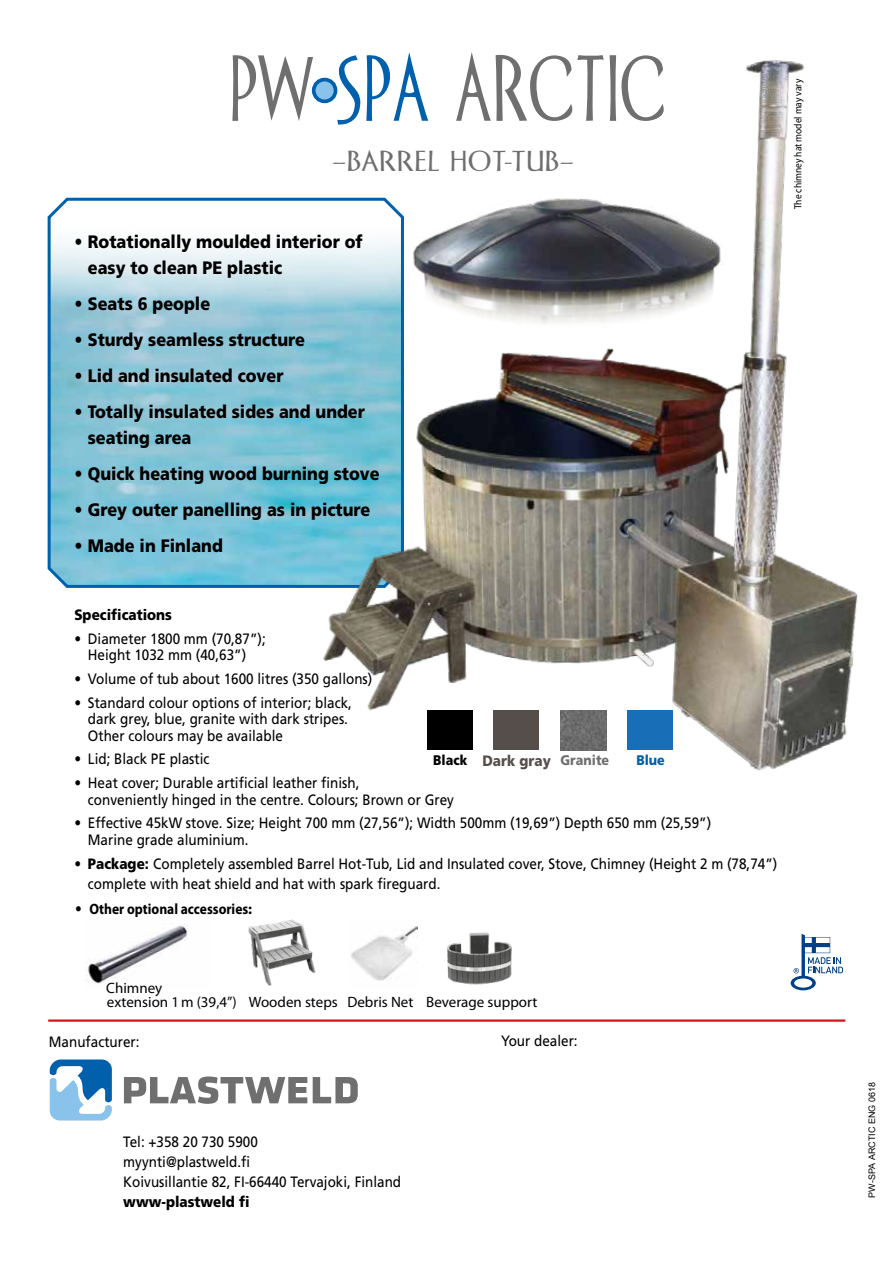
<style>
.page{position:relative;width:893px;height:1263px;background:#fff}
.page>*{position:absolute;margin:0;border:0;box-sizing:border-box;transform-origin:0 0}
.t1{font:94.2px "Allise";color:#706f6f}
.t2{font:29.1px "Allise";color:#706f6f;scale:1.55 1}
.t3{font:900 18px/25.5px "Frutiger";color:#000;scale:.9 1}
.t4{font:15px/16.5px "Frutiger";color:#000;scale:.9 1}
.t5{font:15px "Myriad Pro";color:#000}
.t6{font:900 15px "Frutiger";color:#000;scale:.9 1}
.t7{font:700 15px "Myriad Pro";color:#000;scale:.9 1}
.t8{font:900 15px "Frutiger";color:#564e4b;scale:.9 1}
.t9{font:900 13.95px "Frutiger";color:#0060ac;scale:.9 1}
.t10{font:10.5px "Myriad Pro";color:#000;scale:.9 1}
.t11{font:9px "Arial";color:#000}
.s1{font-size:93.9px}
.s2{font-size:71.85px;color:#89c2eb}
.s3{font-size:93.9px;color:#0060ac}
.s4{font-weight:900}
.s5{font-size:13.95px;color:#000}
.s6{font-size:13.95px;color:#706f6f}
.s7{font-family:"Frutiger";font-weight:400}
</style>
<div class="page">
<svg style="left:47px;top:197px;width:254px;height:391px;background:#9acddd"></svg>
<svg style="left:50px;top:1059px;width:62px;height:61px"></svg>
<svg style="left:124px;top:1076px;width:183px;height:28px"></svg>
<svg style="left:313px;top:1077px;width:45px;height:26px"></svg>
<hr style="left:48px;top:1019px;width:797px;height:3px;background:#cd171a">
<img style="left:301px;top:60px;width:557px;height:711px">
<img style="left:381px;top:181px;width:382px;height:181px">
<svg style="left:791px;top:934px;width:52px;height:56px"></svg>
<div style="left:627px;top:710px;width:46px;height:40px;background:#186fb7"></div>
<div style="left:493px;top:710px;width:46px;height:40px;background:#564e4b"></div>
<div style="left:427px;top:710px;width:46px;height:40px;background:#000"></div>
<img style="left:561px;top:710px;width:45px;height:40px">
<img style="left:86px;top:924px;width:102px;height:60px">
<img style="left:249px;top:919px;width:67px;height:67px">
<img style="left:351px;top:926px;width:66px;height:55px">
<img style="left:447px;top:932px;width:65px;height:53px">
<div style="left:312px;top:78px;width:25px;height:25px;border:7px solid #0060ac;border-radius:50%"></div>
<h1 class="t1" style="left:229px;top:37px;width:439px"><span class="s1">PW</span><span class="s2">•</span><span class="s3">SPA</span> ARCTIC</h1>
<h2 class="t2" style="left:332px;top:145px;width:159px">-BARREL HOT-TUB-</h2>
<p class="t3" style="left:88px;top:229px;width:307px;text-indent:-13px">• Rotationally moulded interior of easy to clean PE plastic</p>
<p class="t3" style="left:74px;top:291px;width:152px">• Seats 6 people</p>
<p class="t3" style="left:74px;top:327px;width:258px">• Sturdy seamless structure</p>
<p class="t3" style="left:74px;top:363px;width:234px">• Lid and insulated cover</p>
<p class="t3" style="left:88px;top:399px;width:309px;text-indent:-13px">• Totally insulated sides and under seating area</p>
<p class="t3" style="left:74px;top:461px;width:341px">• Quick heating wood burning stove</p>
<p class="t3" style="left:74px;top:497px;width:330px">• Grey outer panelling as in picture</p>
<p class="t3" style="left:74px;top:533px;width:166px">• Made in Finland</p>
<p class="t10" style="left:791px;top:209px;width:147px;rotate:-90deg">The chimney hat model may vary</p>
<p class="t6" style="left:74px;top:606px;width:110px">Specifications</p>
<p class="t4" style="left:74px;top:630px;width:214px;text-align:center">• Diameter 1800 mm (70,87”);<br>Height 1032 mm (40,63”)</p>
<p class="t4" style="left:74px;top:670px;width:333px">• Volume of tub about 1600 litres (350 gallons)</p>
<p class="t4" style="left:88px;top:694px;width:295px;text-indent:-14px">• Standard colour options of interior; black, dark grey, blue, granite with dark stripes.<br>Other colours may be available</p>
<p class="t4" style="left:74px;top:751px;width:152px">• Lid; Black PE plastic</p>
<p class="t4" style="left:88px;top:775px;width:408px;text-indent:-14px">• Heat cover; Durable artificial leather finish,<br>conveniently hinged in the centre. Colours; Brown or Grey</p>
<p class="t4" style="left:88px;top:815px;width:694px;text-indent:-14px">• Effective 45kW stove. Size; Height 700 mm (27,56”); Width 500mm (19,69”) Depth 650 mm (25,59”)<br>Marine grade aluminium.</p>
<p class="t4" style="left:88px;top:853px;width:768px;line-height:20.7px;text-indent:-14px">• <span class="s4">Package:</span> Completely assembled Barrel Hot-Tub, Lid and Insulated cover, Stove, Chimney (Height 2 m (78,74”) complete with heat shield and hat with spark fireguard.</p>
<p class="t8" style="left:433px;top:751px;width:197px"><span class="s5">Black</span> Dark gray <span class="s6">Granite</span></p>
<p class="t9" style="left:636px;top:751px;width:33px">Blue</p>
<p class="t7" style="left:75px;top:899px;width:198px"><span class="s7">•</span> Other optional accessories:</p>
<p class="t5" style="left:106px;top:978px;width:57px">Chimney</p>
<p class="t5" style="left:107px;top:992px;width:432px">extension 1m (39,4”) Wooden steps Debris Net Beverage support</p>
<p class="t4" style="left:49px;top:1034px;width:102px">Manufacturer:</p>
<p class="t4" style="left:501px;top:1032px;width:87px">Your dealer:</p>
<p class="t4" style="left:123px;top:1132px;width:310px;line-height:19.8px">Tel: +358 20 730 5900<br>myynti@plastweld.fi<br>Koivusillantie 82, FI-66440 Tervajoki, Finland</p>
<p class="t6" style="left:123px;top:1192px;width:142px">www-plastweld fi</p>
<p class="t11" style="left:866px;top:1198px;width:117px;rotate:-90deg">PW-SPA ARCTIC ENG 0618</p>
</div>
